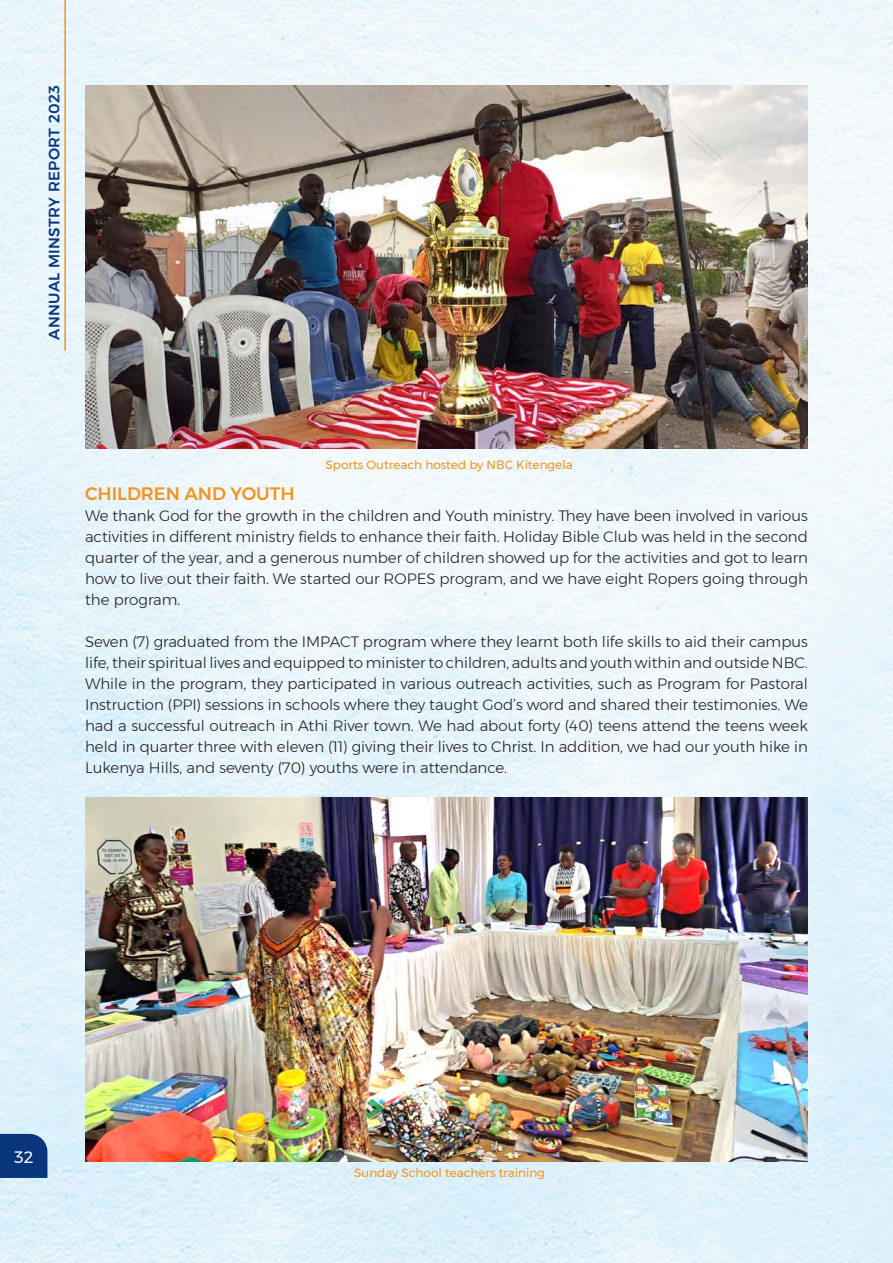
<style>
.page{position:relative;width:893px;height:1263px;background:#fff}
.page>*{position:absolute;margin:0;border:0;box-sizing:border-box;transform-origin:0 0}
.t1{font:500 18px "Montserrat";color:#f7931d}
.t2{font:16.5px "Montserrat";color:#fff}
.t3{font:300 15px/21px "Montserrat";color:#231f20;text-align:justify}
.t4{font:500 15px "Montserrat";letter-spacing:.025em;color:#08357c}
.t5{font:12px "Montserrat";color:#f7931d}
</style>
<div class="page">
<img style="left:0;top:0;width:893px;height:1263px">
<hr style="left:64px;top:0;width:2px;height:351px;background:#f7931d">
<div style="left:0;top:1134px;width:47px;height:44px;background:#08357c"></div>
<img style="left:85px;top:85px;width:723px;height:364px">
<img style="left:85px;top:797px;width:723px;height:364px">
<p class="t4" style="left:43px;top:340px;width:256px;rotate:-90deg">ANNUAL MINSTRY REPORT 2023</p>
<p class="t5" style="left:326px;top:455px;width:249px">Sports Outreach hosted by NBC Kitengela</p>
<p class="t1" style="left:85px;top:480px;width:211px">CHILDREN AND YOUTH</p>
<p class="t3" style="left:85px;top:505px;width:724px">We thank God for the growth in the children and Youth ministry. They have been involved in various activities in different ministry fields to enhance their faith. Holiday Bible Club was held in the second quarter of the year, and a generous number of children showed up for the activities and got to learn how to live out their faith. We started our ROPES program, and we have eight Ropers going through the program.</p>
<p class="t3" style="left:85px;top:631px;width:724px">Seven (7) graduated from the IMPACT program where they learnt both life skills to aid their campus life, their spiritual lives and equipped to minister to children, adults and youth within and outside NBC.<br>While in the program, they participated in various outreach activities, such as Program for Pastoral Instruction (PPI) sessions in schools where they taught God’s word and shared their testimonies. We had a successful outreach in Athi River town. We had about forty (40) teens attend the teens week held in quarter three with eleven (11) giving their lives to Christ. In addition, we had our youth hike in Lukenya Hills, and seventy (70) youths were in attendance.</p>
<p class="t2" style="left:14px;top:1144px;width:21px">32</p>
<p class="t5" style="left:354px;top:1163px;width:192px">Sunday School teachers training</p>
</div>
